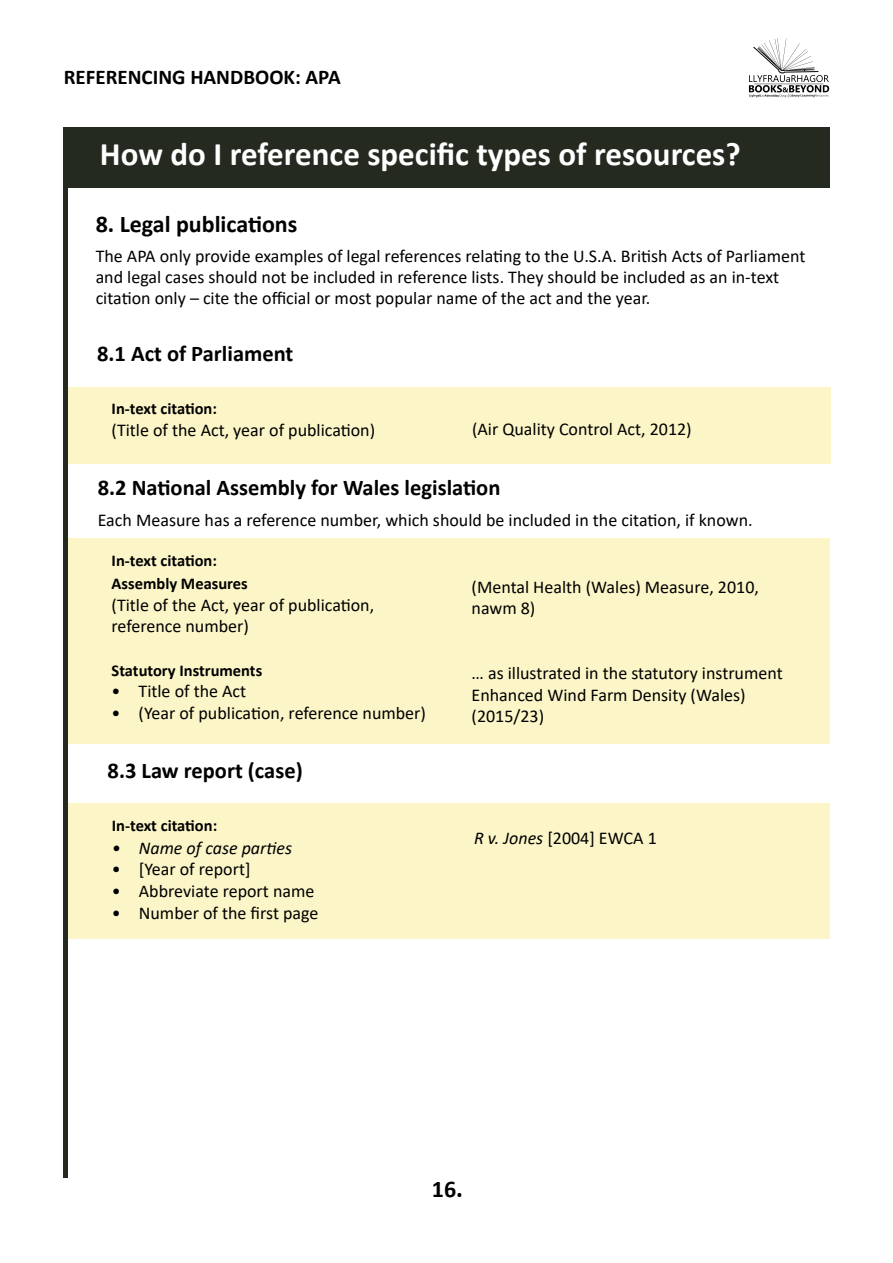
<style>
.page{position:relative;width:893px;height:1263px;background:#fff}
.page>*{position:absolute;margin:0;border:0;box-sizing:border-box;transform-origin:0 0}
.t1{font:700 33px "Calibri";color:#fff}
.t2{font:700 24px "Calibri";color:#000}
.t3{font:700 22.5px "Calibri";color:#000}
.t4{font:700 21px "Calibri";color:#000}
.t5{font:18px/21.6px "Calibri";color:#000}
.t6{font:italic 18px "Calibri";color:#000}
.t7{font:700 16.5px/23.1px "Calibri";color:#000}
.s1{font-style:italic}
.s2{font-size:25.5px}
</style>
<div class="page">
<div style="left:67px;top:128px;width:762px;height:60px;background:#252a20"></div>
<svg style="left:749px;top:38px;width:80px;height:60px"></svg>
<div style="left:68px;top:387px;width:763px;height:76px;background:#fbf5c7"></div>
<div style="left:68px;top:538px;width:761px;height:206px;background:#fbf5c7"></div>
<div style="left:68px;top:804px;width:761px;height:135px;background:#fbf5c7"></div>
<hr style="left:64px;top:128px;width:4px;height:1050px;background:#252a20">
<p class="t4" style="left:64px;top:62px;width:278px">REFERENCING HANDBOOK: APA</p>
<h1 class="t1" style="left:100px;top:131px;width:642px">How do I reference specific types of resources?</h1>
<h2 class="t2" style="left:96px;top:207px;width:203px">8. Legal publications</h2>
<p class="t5" style="left:96px;top:245px;width:711px;line-height:21px">The APA only provide examples of legal references relating to the U.S.A. British Acts of Parliament and legal cases should not be included in reference lists. They should be included as an in-text citation only – cite the official or most popular name of the act and the year.</p>
<p class="t3" style="left:97px;top:338px;width:198px">8.1 Act of Parliament</p>
<p class="t7" style="left:112px;top:397px;width:107px">In-text citation:</p>
<p class="t5" style="left:112px;top:418px;width:265px">(Title of the Act, year of publication)</p>
<p class="t5" style="left:472px;top:418px;width:221px">(Air Quality Control Act, 2012)</p>
<p class="t3" style="left:98px;top:472px;width:404px">8.2 National Assembly for Wales legislation</p>
<p class="t5" style="left:98px;top:509px;width:656px">Each Measure has a reference number, which should be included in the citation, if known.</p>
<p class="t7" style="left:112px;top:549px;width:138px">In-text citation:<br>Assembly Measures</p>
<p class="t5" style="left:112px;top:593px;width:264px">(Title of the Act, year of publication, reference number)</p>
<p class="t7" style="left:112px;top:658px;width:152px">Statutory Instruments</p>
<p class="t5" style="left:112px;top:680px;width:136px">• Title of the Act</p>
<p class="t5" style="left:112px;top:701px;width:316px">• (Year of publication, reference number)</p>
<p class="t3" style="left:108px;top:755px;width:197px">8.3 Law report (case)</p>
<p class="t7" style="left:112px;top:813px;width:107px">In-text citation:</p>
<p class="t6" style="left:112px;top:835px;width:182px">• Name of case parties</p>
<p class="t5" style="left:112px;top:858px;width:140px">• [Year of report]</p>
<p class="t5" style="left:112px;top:880px;width:204px">• Abbreviate report name</p>
<p class="t5" style="left:112px;top:901px;width:208px">• Number of the first page</p>
<p class="t5" style="left:472px;top:575px;width:289px">(Mental Health (Wales) Measure, 2010, nawm 8)</p>
<p class="t5" style="left:472px;top:662px;width:313px">… as illustrated in the statutory instrument<br>Enhanced Wind Farm Density (Wales) (2015/23)</p>
<p class="t5" style="left:474px;top:827px;width:184px"><span class="s1">R v. Jones</span> [2004] EWCA 1</p>
<h2 class="t2" style="left:432px;top:1172px;width:33px">16<span class="s2">.</span></h2>
</div>
